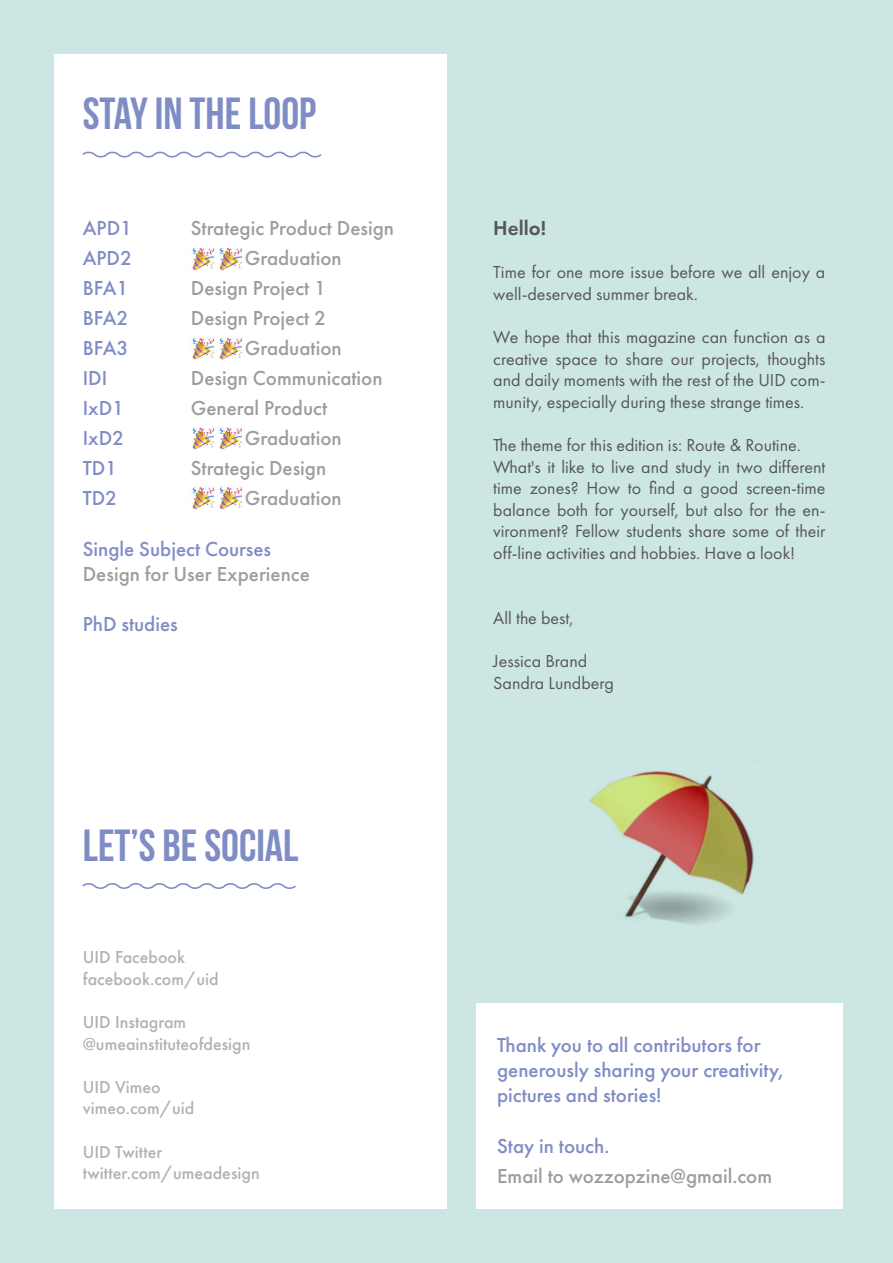
<style>
.page{position:relative;width:893px;height:1263px;background:#cce7e3}
.page>*{position:absolute;margin:0;border:0;box-sizing:border-box;transform-origin:0 0}
.t1{font:700 45px "Bebas Neue";color:#808cc5}
.t2{font:500 21px "Futura PT";color:#9d9d9c}
.t3{font:500 21px/25.2px "Futura PT";color:#808cc5}
.t4{font:600 21px "Futura PT";color:#575756}
.t5{font:18px/21.6px "Futura PT";color:#575756}
.t6{font:500 18px/21.6px "Futura PT";color:#b3b2b2}
</style>
<div class="page">
<div style="left:54px;top:54px;width:392px;height:1155px;background:#fff"></div>
<div style="left:476px;top:1003px;width:367px;height:206px;background:#fff"></div>
<img style="left:585px;top:760px;width:171px;height:171px">
<img style="left:192px;top:247px;width:51px;height:24px">
<img style="left:192px;top:427px;width:51px;height:23px">
<img style="left:192px;top:487px;width:51px;height:23px">
<img style="left:192px;top:337px;width:51px;height:23px">
<svg style="left:82px;top:151px;width:240px;height:7px"></svg>
<svg style="left:82px;top:883px;width:214px;height:6px"></svg>
<h1 class="t1" style="left:83px;top:89px;width:235px">STAY IN THE LOOP</h1>
<p class="t3" style="left:83px;top:215px;width:51px">APD1</p>
<p class="t2" style="left:191px;top:215px;width:205px">Strategic Product Design</p>
<p class="t3" style="left:83px;top:245px;width:51px">APD2</p>
<p class="t2" style="left:245px;top:245px;width:98px">Graduation</p>
<p class="t3" style="left:83px;top:275px;width:47px">BFA1</p>
<p class="t2" style="left:191px;top:275px;width:137px">Design Project 1</p>
<p class="t3" style="left:83px;top:305px;width:47px">BFA2</p>
<p class="t2" style="left:191px;top:305px;width:137px">Design Project 2</p>
<p class="t3" style="left:83px;top:335px;width:47px">BFA3</p>
<p class="t2" style="left:245px;top:335px;width:98px">Graduation</p>
<p class="t3" style="left:83px;top:365px;width:26px">IDI</p>
<p class="t2" style="left:191px;top:365px;width:193px">Design Communication</p>
<p class="t3" style="left:83px;top:395px;width:43px">IxD1</p>
<p class="t2" style="left:191px;top:395px;width:138px">General Product</p>
<p class="t3" style="left:83px;top:425px;width:43px">IxD2</p>
<p class="t2" style="left:245px;top:425px;width:98px">Graduation</p>
<p class="t3" style="left:83px;top:455px;width:36px">TD1</p>
<p class="t2" style="left:191px;top:455px;width:137px">Strategic Design</p>
<p class="t3" style="left:83px;top:485px;width:36px">TD2</p>
<p class="t2" style="left:245px;top:485px;width:98px">Graduation</p>
<p class="t3" style="left:83px;top:536px;width:190px">Single Subject Courses</p>
<p class="t2" style="left:83px;top:561px;width:229px">Design for User Experience</p>
<p class="t3" style="left:83px;top:611px;width:96px">PhD studies</p>
<h1 class="t1" style="left:83px;top:821px;width:217px">LET’S BE SOCIAL</h1>
<p class="t6" style="left:83px;top:946px;width:137px">UID Facebook facebook.com/uid</p>
<p class="t6" style="left:83px;top:1011px;width:169px">UID Instagram @umeainstituteofdesign</p>
<p class="t6" style="left:83px;top:1076px;width:113px">UID Vimeo vimeo.com/uid</p>
<p class="t6" style="left:83px;top:1141px;width:178px">UID Twitter twitter.com/umeadesign</p>
<p class="t4" style="left:493px;top:215px;width:54px">Hello!</p>
<p class="t5" style="left:493px;top:261px;width:334px">Time for one more issue before we all enjoy a well-deserved summer break.</p>
<p class="t5" style="left:493px;top:326px;width:334px;text-align:justify">We hope that this magazine can function as a creative space to share our projects, thoughts and daily moments with the rest of the UID com&shy;munity, especially during these strange times.</p>
<p class="t5" style="left:493px;top:434px;width:334px">The theme for this edition is: Route &amp; Routine.<br>What's it like to live and study in two different time zones? How to find a good screen-time balance both for yourself, but also for the en&shy;vironment? Fellow students share some of their off-line activities and hobbies. Have a look!</p>
<p class="t5" style="left:493px;top:607px;width:82px">All the best,</p>
<p class="t5" style="left:493px;top:650px;width:122px">Jessica Brand<br>Sandra Lundberg</p>
<p class="t3" style="left:497px;top:1032px;width:288px">Thank you to all contributors for generously sharing your creativity, pictures and stories!</p>
<p class="t3" style="left:497px;top:1133px;width:114px">Stay in touch.</p>
<p class="t2" style="left:497px;top:1163px;width:276px">Email to wozzopzine@gmail.com</p>
</div>
